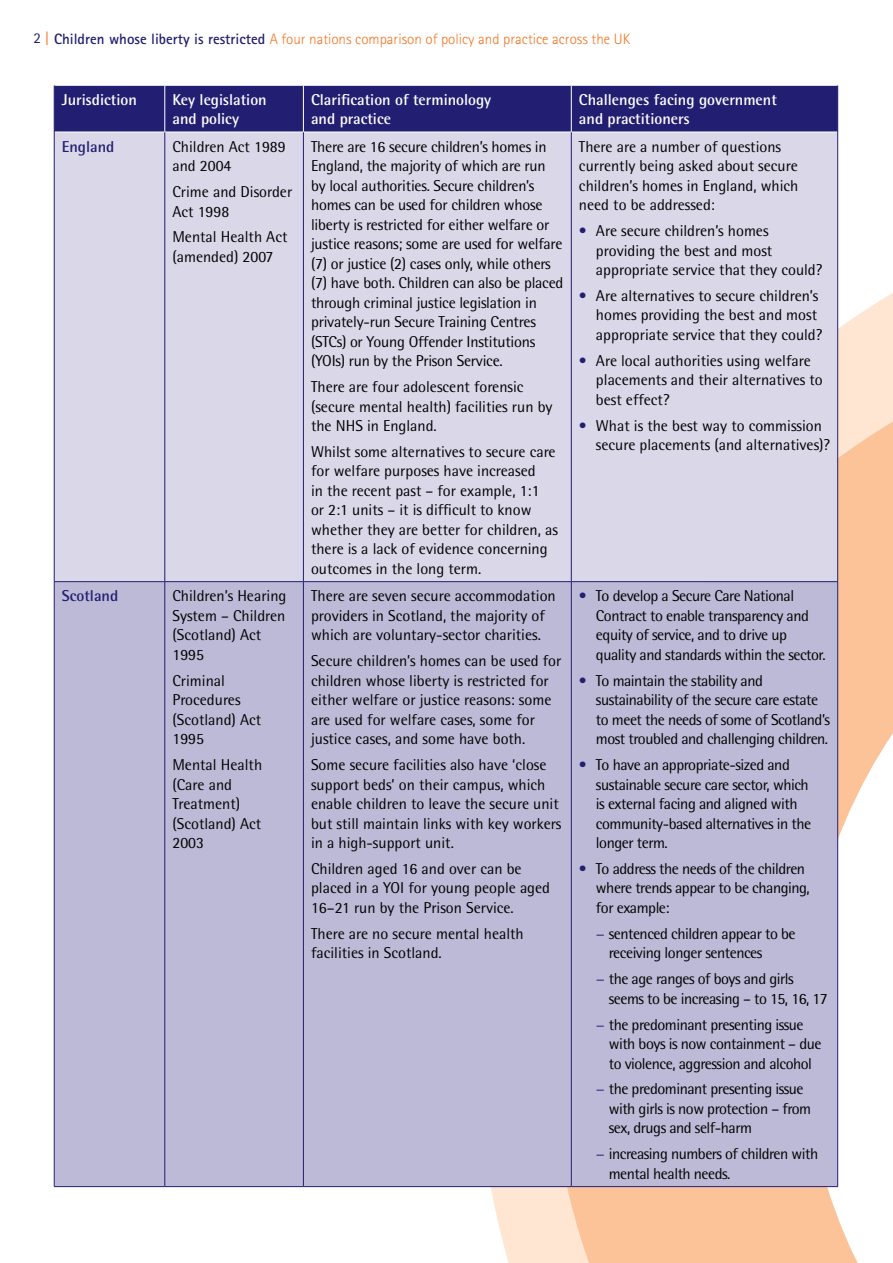
<style>
.page{position:relative;width:893px;height:1263px;background:#fff}
.page>*{position:absolute;margin:0;border:0;box-sizing:border-box;transform-origin:0 0}
.t1{font:15.75px/19.5px "Rotis Semi Sans";color:#000}
.t2{font:15.75px/19.5px "Rotis Semi Sans";letter-spacing:-.03em;color:#000}
.t3{font:700 15.75px/19.5px "Rotis Semi Sans";color:#fff}
.t4{font:700 15.75px "Rotis Semi Sans";color:#221f72}
.t5{font:300 15px "Rotis Sans Serif";color:#f47421}
.s1{font-weight:400;color:#221f72}
.s2{font-weight:400}
.s3{font-weight:700;color:#221f72}
.s4{color:#221f72}
</style>
<div class="page">
<svg style="left:476px;top:171px;width:417px;height:1092px"></svg>
<svg style="left:549px;top:321px;width:344px;height:942px;background:#fccdaa"></svg>
<svg style="left:803px;top:498px;width:90px;height:765px"></svg>
<div style="left:55px;top:86px;width:782px;height:46px;background:#221f72"></div>
<div style="left:55px;top:133px;width:782px;height:448px;background:#d9d7e8"></div>
<div style="left:55px;top:582px;width:782px;height:604px;background:#bcbad6"></div>
<hr style="left:54px;top:132px;width:1px;height:449px;background:#221f72">
<hr style="left:165px;top:132px;width:1px;height:449px;background:#221f72">
<hr style="left:303px;top:132px;width:1px;height:449px;background:#221f72">
<hr style="left:571px;top:132px;width:1px;height:449px;background:#221f72">
<hr style="left:837px;top:132px;width:1px;height:449px;background:#221f72">
<hr style="left:54px;top:581px;width:111px;height:1px;background:#221f72">
<hr style="left:54px;top:582px;width:1px;height:604px;background:#221f72">
<hr style="left:165px;top:581px;width:138px;height:1px;background:#221f72">
<hr style="left:165px;top:582px;width:1px;height:604px;background:#221f72">
<hr style="left:303px;top:581px;width:268px;height:1px;background:#221f72">
<hr style="left:303px;top:582px;width:1px;height:604px;background:#221f72">
<hr style="left:571px;top:581px;width:267px;height:1px;background:#221f72">
<hr style="left:571px;top:582px;width:1px;height:604px;background:#221f72">
<hr style="left:837px;top:582px;width:1px;height:604px;background:#221f72">
<hr style="left:54px;top:1186px;width:111px;height:1px;background:#221f72">
<hr style="left:165px;top:1186px;width:138px;height:1px;background:#221f72">
<hr style="left:303px;top:1186px;width:268px;height:1px;background:#221f72">
<hr style="left:571px;top:1186px;width:267px;height:1px;background:#221f72">
<hr style="left:165px;top:85px;width:1px;height:47px;background:#fff">
<hr style="left:303px;top:85px;width:1px;height:47px;background:#fff">
<hr style="left:571px;top:85px;width:1px;height:47px;background:#fff">
<hr style="left:54px;top:85px;width:1px;height:47px;background:#221f72">
<hr style="left:837px;top:85px;width:1px;height:47px;background:#221f72">
<p class="t5" style="left:34px;top:30px;width:598px"><span class="s1">2</span> <span class="s2">|</span> <span class="s3">Children whose liberty is restricted</span> A four nations comparison of policy and practice across the UK</p>
<p class="t3" style="left:62px;top:89px;width:77px">Jurisdiction</p>
<p class="t3" style="left:172px;top:89px;width:96px">Key legislation and policy</p>
<p class="t3" style="left:311px;top:89px;width:182px">Clarification of terminology and practice</p>
<p class="t3" style="left:579px;top:89px;width:199px">Challenges facing government and practitioners</p>
<p class="t4" style="left:62px;top:137px;width:54px">England</p>
<p class="t1" style="left:172px;top:136px;width:115px">Children Act 1989 and 2004</p>
<p class="t1" style="left:172px;top:182px;width:121px">Crime and Disorder<br>Act 1998</p>
<p class="t1" style="left:172px;top:227px;width:117px">Mental Health Act (amended) 2007</p>
<p class="t1" style="left:579px;top:136px;width:221px">There are a number of questions currently being asked about secure children’s homes in England, which need to be addressed:</p>
<p class="t1" style="left:596px;top:221px;width:228px;text-indent:-17px"><span class="s4">•</span> Are secure children’s homes providing the best and most appropriate service that they could?</p>
<p class="t1" style="left:596px;top:286px;width:228px;text-indent:-17px"><span class="s4">•</span> Are alternatives to secure children’s homes providing the best and most appropriate service that they could?</p>
<p class="t1" style="left:596px;top:351px;width:228px;text-indent:-17px"><span class="s4">•</span> Are local authorities using welfare placements and their alternatives to best effect?</p>
<p class="t1" style="left:596px;top:415px;width:236px;text-indent:-17px"><span class="s4">•</span> What is the best way to commission secure placements (and alternatives)?</p>
<p class="t1" style="left:311px;top:136px;width:254px">There are 16 secure children’s homes in England, the majority of which are run by local authorities. Secure children’s homes can be used for children whose liberty is restricted for either welfare or justice reasons; some are used for welfare (7) or justice (2) cases only, while others (7) have both. Children can also be placed through criminal justice legislation in privately-run Secure Training Centres (STCs) or Young Offender Institutions (YOIs) run by the Prison Service.</p>
<p class="t1" style="left:311px;top:377px;width:243px">There are four adolescent forensic (secure mental health) facilities run by the NHS in England.</p>
<p class="t1" style="left:311px;top:442px;width:248px">Whilst some alternatives to secure care for welfare purposes have increased<br>in the recent past – for example, 1:1<br>or 2:1 units – it is difficult to know whether they are better for children, as there is a lack of evidence concerning outcomes in the long term.</p>
<p class="t4" style="left:62px;top:586px;width:58px">Scotland</p>
<p class="t1" style="left:172px;top:586px;width:116px">Children’s Hearing<br>System – Children (Scotland) Act<br>1995</p>
<p class="t1" style="left:172px;top:670px;width:90px">Criminal<br>Procedures (Scotland) Act<br>1995</p>
<p class="t1" style="left:172px;top:755px;width:91px">Mental Health (Care and<br>Treatment) (Scotland) Act<br>2003</p>
<p class="t1" style="left:311px;top:586px;width:246px">There are seven secure accommodation providers in Scotland, the majority of which are voluntary-sector charities.</p>
<p class="t1" style="left:311px;top:651px;width:252px">Secure children’s homes can be used for children whose liberty is restricted for either welfare or justice reasons: some are used for welfare cases, some for justice cases, and some have both.</p>
<p class="t1" style="left:311px;top:755px;width:252px">Some secure facilities also have ‘close support beds’ on their campus, which enable children to leave the secure unit but still maintain links with key workers in a high-support unit.</p>
<p class="t1" style="left:311px;top:859px;width:241px">Children aged 16 and over can be placed in a YOI for young people aged<br>16–21 run by the Prison Service.</p>
<p class="t1" style="left:311px;top:924px;width:214px">There are no secure mental health facilities in Scotland.</p>
<p class="t2" style="left:596px;top:586px;width:231px;text-indent:-17px"><span class="s4">•</span> To develop a Secure Care National Contract to enable transparency and equity of service, and to drive up quality and standards within the sector.</p>
<p class="t2" style="left:596px;top:670px;width:236px;text-indent:-17px"><span class="s4">•</span> To maintain the stability and sustainability of the secure care estate to meet the needs of some of Scotland’s most troubled and challenging children.</p>
<p class="t2" style="left:596px;top:755px;width:217px;text-indent:-17px"><span class="s4">•</span> To have an appropriate-sized and sustainable secure care sector, which is external facing and aligned with community-based alternatives in the longer term.</p>
<p class="t2" style="left:596px;top:859px;width:215px;text-indent:-17px"><span class="s4">•</span> To address the needs of the children where trends appear to be changing, for example:</p>
<p class="t2" style="left:609px;top:924px;width:188px;text-indent:-13px"><span class="s4">−</span> sentenced children appear to be receiving longer sentences</p>
<p class="t2" style="left:609px;top:969px;width:221px;text-indent:-13px"><span class="s4">−</span> the age ranges of boys and girls seems to be increasing – to 15, 16, 17</p>
<p class="t2" style="left:609px;top:1014px;width:214px;text-indent:-13px"><span class="s4">−</span> the predominant presenting issue with boys is now containment – due to violence, aggression and alcohol</p>
<p class="t2" style="left:609px;top:1079px;width:204px;text-indent:-13px"><span class="s4">−</span> the predominant presenting issue with girls is now protection – from sex, drugs and self-harm</p>
<p class="t2" style="left:609px;top:1144px;width:211px;text-indent:-13px"><span class="s4">−</span> increasing numbers of children with mental health needs.</p>
</div>
